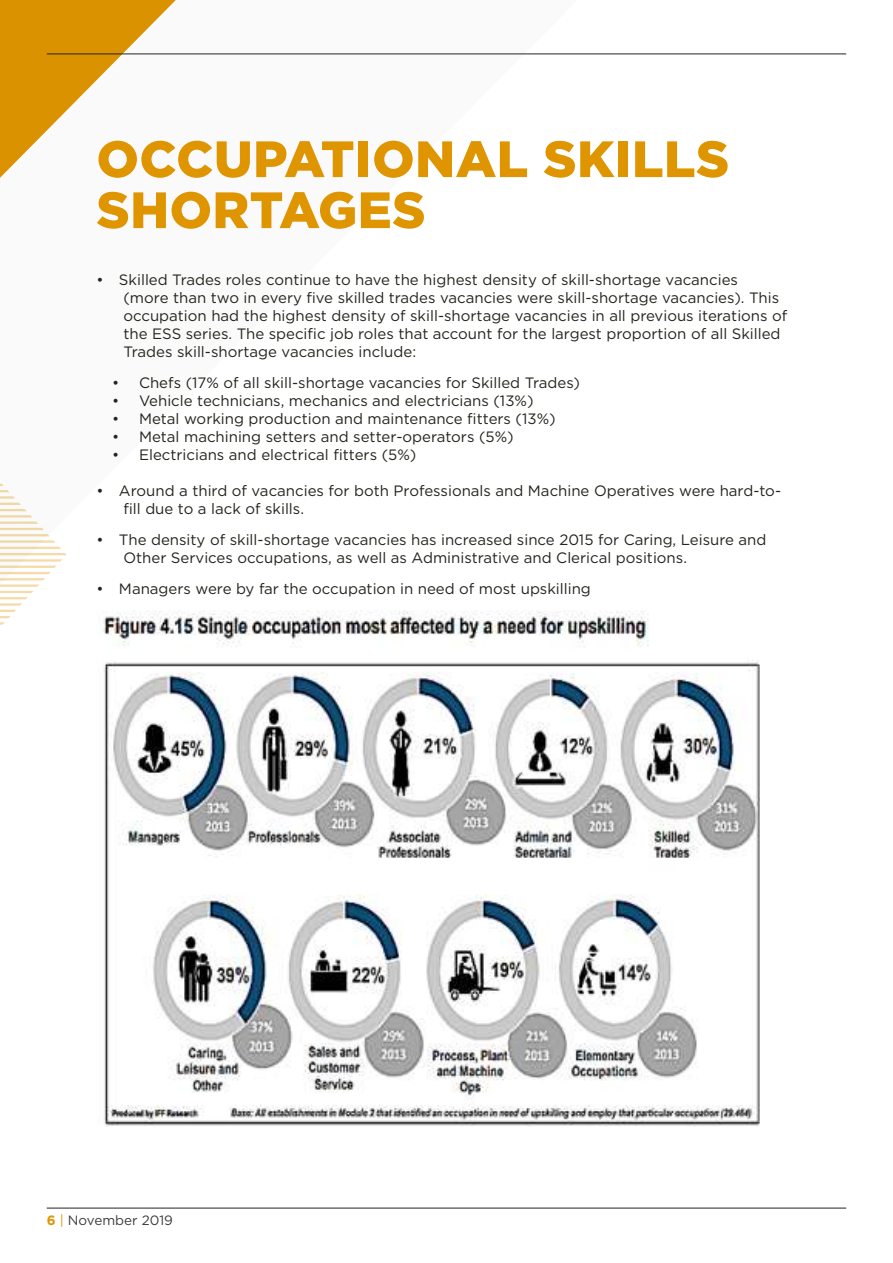
<style>
.page{position:relative;width:893px;height:1263px;background:#fff}
.page>*{position:absolute;margin:0;border:0;box-sizing:border-box;transform-origin:0 0}
.t1{font:900 51px/51px "Gotham";letter-spacing:.01em;color:#df9500}
.t2{font:15px/18px "Gotham";color:#22251d}
.t3{font:13.5px "Gotham";color:#3c3c3b}
.s1{font-weight:700;color:#df9500}
.s2{color:#df9500}
</style>
<div class="page">
<svg style="left:0;top:483px;width:66px;height:142px"></svg>
<svg style="left:0;top:0;width:189px;height:178px"></svg>
<img style="left:103px;top:610px;width:657px;height:516px">
<hr style="left:47px;top:54px;width:799px;height:1px;background:#22251d">
<hr style="left:47px;top:1208px;width:799px;height:1px;background:#22251d">
<h1 class="t1" style="left:96px;top:133px;width:634px">OCCUPATIONAL SKILLS<br>SHORTAGES</h1>
<p class="t2" style="left:123px;top:271px;width:665px;text-indent:-27px">• Skilled Trades roles continue to have the highest density of skill-shortage vacancies<br>(more than two in every five skilled trades vacancies were skill-shortage vacancies). This occupation had the highest density of skill-shortage vacancies in all previous iterations of the ESS series. The specific job roles that account for the largest proportion of all Skilled Trades skill-shortage vacancies include:</p>
<p class="t2" style="left:112px;top:373px;width:469px">• Chefs (17% of all skill-shortage vacancies for Skilled Trades)</p>
<p class="t2" style="left:112px;top:391px;width:423px">• Vehicle technicians, mechanics and electricians (13%)</p>
<p class="t2" style="left:112px;top:409px;width:445px">• Metal working production and maintenance fitters (13%)</p>
<p class="t2" style="left:112px;top:427px;width:403px">• Metal machining setters and setter-operators (5%)</p>
<p class="t2" style="left:112px;top:445px;width:306px">• Electricians and electrical fitters (5%)</p>
<p class="t2" style="left:123px;top:481px;width:659px;text-indent:-27px">• Around a third of vacancies for both Professionals and Machine Operatives were hard-to&shy;fill due to a lack of skills.</p>
<p class="t2" style="left:123px;top:530px;width:644px;text-indent:-27px">• The density of skill-shortage vacancies has increased since 2015 for Caring, Leisure and<br>Other Services occupations, as well as Administrative and Clerical positions.</p>
<p class="t2" style="left:96px;top:579px;width:496px">• Managers were by far the occupation in need of most upskilling</p>
<p class="t3" style="left:47px;top:1212px;width:128px"><span class="s1">6</span> <span class="s2">|</span> November 2019</p>
</div>
